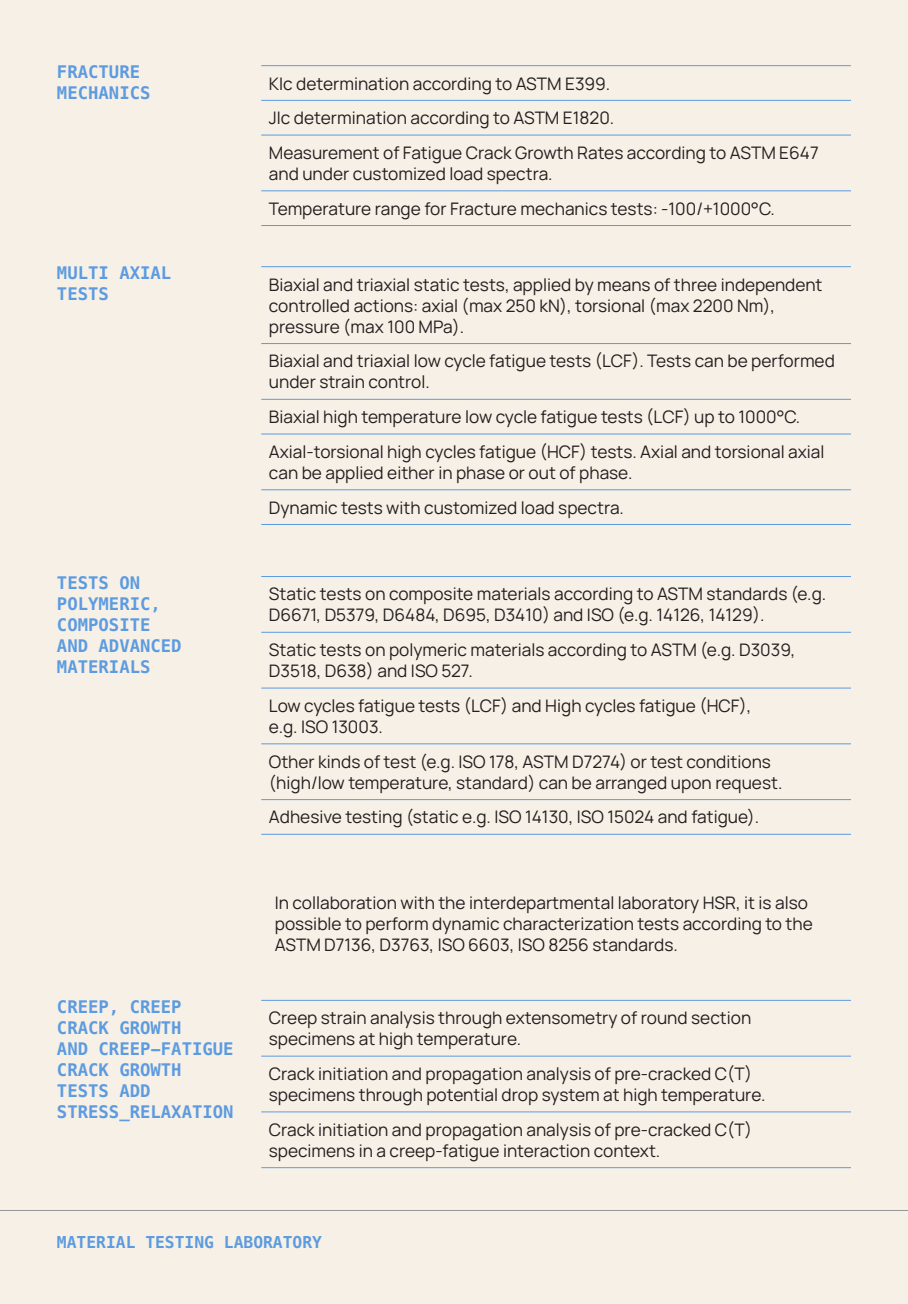
<style>
.page{position:relative;width:908px;height:1304px;background:#fff}
.page>*{position:absolute;margin:0;border:0;box-sizing:border-box;transform-origin:0 0}
.t1{font:17.2px/21px "Manrope";color:#231f20}
.t2{font:700 17.2px/21px "Menlo";color:#5c9be0}
.t3{font:700 16.2px "Menlo";color:#5c9be0}
</style>
<div class="page">
<div style="left:0;top:0;width:907px;height:1304px;background:#f7f0e6"></div>
<hr style="left:0;top:1210px;width:907px;height:1px;background:#939598">
<hr style="left:261px;top:1000px;width:589px;height:1px;background:#5c9be0">
<hr style="left:261px;top:1056px;width:589px;height:1px;background:#5c9be0">
<hr style="left:261px;top:1111px;width:589px;height:1px;background:#5c9be0">
<hr style="left:261px;top:1167px;width:589px;height:1px;background:#5c9be0">
<hr style="left:261px;top:266px;width:589px;height:1px;background:#5c9be0">
<hr style="left:261px;top:343px;width:589px;height:1px;background:#5c9be0">
<hr style="left:261px;top:399px;width:589px;height:1px;background:#5c9be0">
<hr style="left:261px;top:434px;width:589px;height:1px;background:#5c9be0">
<hr style="left:261px;top:489px;width:589px;height:1px;background:#5c9be0">
<hr style="left:261px;top:524px;width:589px;height:1px;background:#5c9be0">
<hr style="left:261px;top:576px;width:589px;height:1px;background:#5c9be0">
<hr style="left:261px;top:632px;width:589px;height:1px;background:#5c9be0">
<hr style="left:261px;top:688px;width:589px;height:1px;background:#5c9be0">
<hr style="left:261px;top:743px;width:589px;height:1px;background:#5c9be0">
<hr style="left:261px;top:799px;width:589px;height:1px;background:#5c9be0">
<hr style="left:261px;top:834px;width:589px;height:1px;background:#5c9be0">
<hr style="left:261px;top:65px;width:589px;height:1px;background:#5c9be0">
<hr style="left:261px;top:100px;width:589px;height:1px;background:#5c9be0">
<hr style="left:261px;top:135px;width:589px;height:1px;background:#5c9be0">
<hr style="left:261px;top:190px;width:589px;height:1px;background:#5c9be0">
<hr style="left:261px;top:225px;width:589px;height:1px;background:#5c9be0">
<p class="t2" style="left:57px;top:62px;width:95px">FRACTURE<br>MECHANICS</p>
<p class="t2" style="left:57px;top:263px;width:116px">MULTI AXIAL<br>TESTS</p>
<p class="t2" style="left:57px;top:573px;width:126px">TESTS ON<br>POLYMERIC,<br>COMPOSITE<br>AND ADVANCED<br>MATERIALS</p>
<p class="t2" style="left:57px;top:997px;width:178px">CREEP, CREEP<br>CRACK GROWTH<br>AND CREEP-FATIGUE<br>CRACK GROWTH<br>TESTS ADD<br>STRESS_RELAXATION</p>
<p class="t1" style="left:269px;top:65px;width:551px;line-height:34.6px">KIc determination according to ASTM E399.<br>JIc determination according to ASTM E1820.<br>Measurement of Fatigue Crack Growth Rates according to ASTM E647</p>
<p class="t1" style="left:269px;top:155px;width:507px;line-height:34.6px">and under customized load spectra.<br>Temperature range for Fracture mechanics tests: -100/+1000°C.</p>
<p class="t1" style="left:269px;top:273px;width:555px">Biaxial and triaxial static tests, applied by means of three independent controlled actions: axial (max 250 kN), torsional (max 2200 Nm), pressure (max 100 MPa).</p>
<p class="t1" style="left:269px;top:350px;width:567px">Biaxial and triaxial low cycle fatigue tests (LCF). Tests can be performed under strain control.</p>
<p class="t1" style="left:269px;top:399px;width:557px;line-height:34.6px">Biaxial high temperature low cycle fatigue tests (LCF) up to 1000°C.<br>Axial-torsional high cycles fatigue (HCF) tests. Axial and torsional axial</p>
<p class="t1" style="left:269px;top:454px;width:365px;line-height:34.6px">can be applied either in phase or out of phase.<br>Dynamic tests with customized load spectra.</p>
<p class="t1" style="left:269px;top:583px;width:558px">Static tests on composite materials according to ASTM standards (e.g.<br>D6671, D5379, D6484, D695, D3410) and ISO (e.g. 14126, 14129).</p>
<p class="t1" style="left:269px;top:638px;width:527px">Static tests on polymeric materials according to ASTM (e.g. D3039,<br>D3518, D638) and ISO 527.</p>
<p class="t1" style="left:269px;top:694px;width:484px">Low cycles fatigue tests (LCF) and High cycles fatigue (HCF), e.g. ISO 13003.</p>
<p class="t1" style="left:269px;top:750px;width:515px">Other kinds of test (e.g. ISO 178, ASTM D7274) or test conditions (high/low temperature, standard) can be arranged upon request.</p>
<p class="t1" style="left:269px;top:806px;width:491px">Adhesive testing (static e.g. ISO 14130, ISO 15024 and fatigue).</p>
<p class="t1" style="left:275px;top:891px;width:539px">In collaboration with the interdepartmental laboratory HSR, it is also possible to perform dynamic characterization tests according to the<br>ASTM D7136, D3763, ISO 6603, ISO 8256 standards.</p>
<p class="t1" style="left:269px;top:1006px;width:483px">Creep strain analysis through extensometry of round section specimens at high temperature.</p>
<p class="t1" style="left:269px;top:1062px;width:498px">Crack initiation and propagation analysis of pre-cracked C(T) specimens through potential drop system at high temperature.</p>
<p class="t1" style="left:269px;top:1118px;width:484px">Crack initiation and propagation analysis of pre-cracked C(T) specimens in a creep-fatigue interaction context.</p>
<p class="t3" style="left:57px;top:1231px;width:266px">MATERIAL TESTING LABORATORY</p>
</div>
